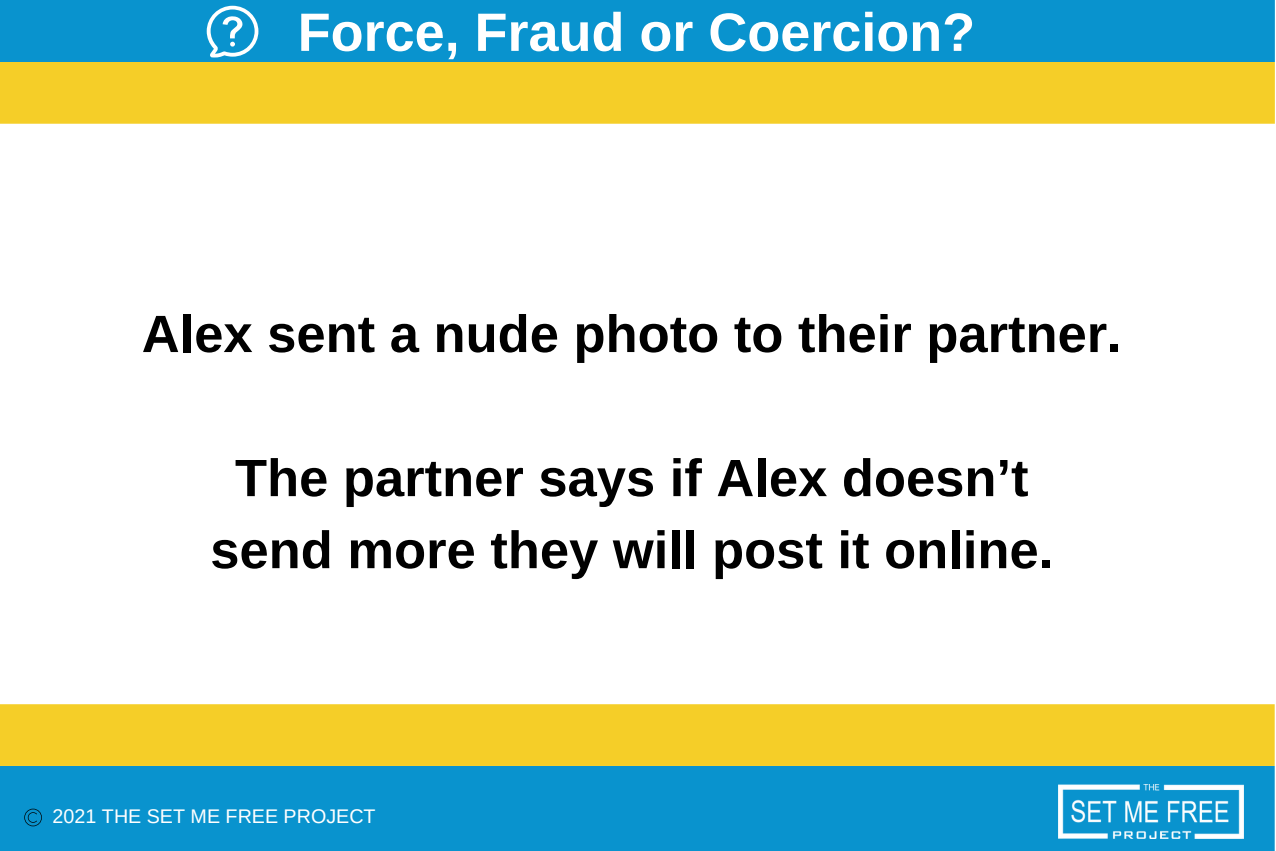
<style>
.page{position:relative;width:1276px;height:851px;background:#fff}
.page>*{position:absolute;margin:0;border:0;box-sizing:border-box;transform-origin:0 0}
.t1{font:700 54px "Arimo";color:#fff}
.t2{font:700 52.5px/72px "Arimo";color:#000;text-align:center}
.t3{font:19.8px "Arimo";color:#fff}
</style>
<div class="page">
<div style="left:0;top:0;width:1275px;height:62px;background:#0993ce"></div>
<div style="left:0;top:62px;width:1275px;height:62px;background:#f5ce28"></div>
<div style="left:0;top:766px;width:1274px;height:84px;background:#0993ce"></div>
<div style="left:0;top:704px;width:1274px;height:62px;background:#f5ce28"></div>
<svg style="left:24px;top:808px;width:18px;height:18px"></svg>
<img style="left:1059px;top:784px;width:184px;height:54px">
<svg style="left:207px;top:6px;width:51px;height:51px"></svg>
<p class="t1" style="left:298px;top:2px;width:679px">Force, Fraud or Coercion?</p>
<p class="t2" style="left:142px;top:298px;width:981px">Alex sent a nude photo to their partner.</p>
<p class="t2" style="left:210px;top:442px;width:844px">The partner says if Alex doesn’t send more they will post it online.</p>
<p class="t3" style="left:53px;top:805px;width:324px">2021 THE SET ME FREE PROJECT</p>
</div>
